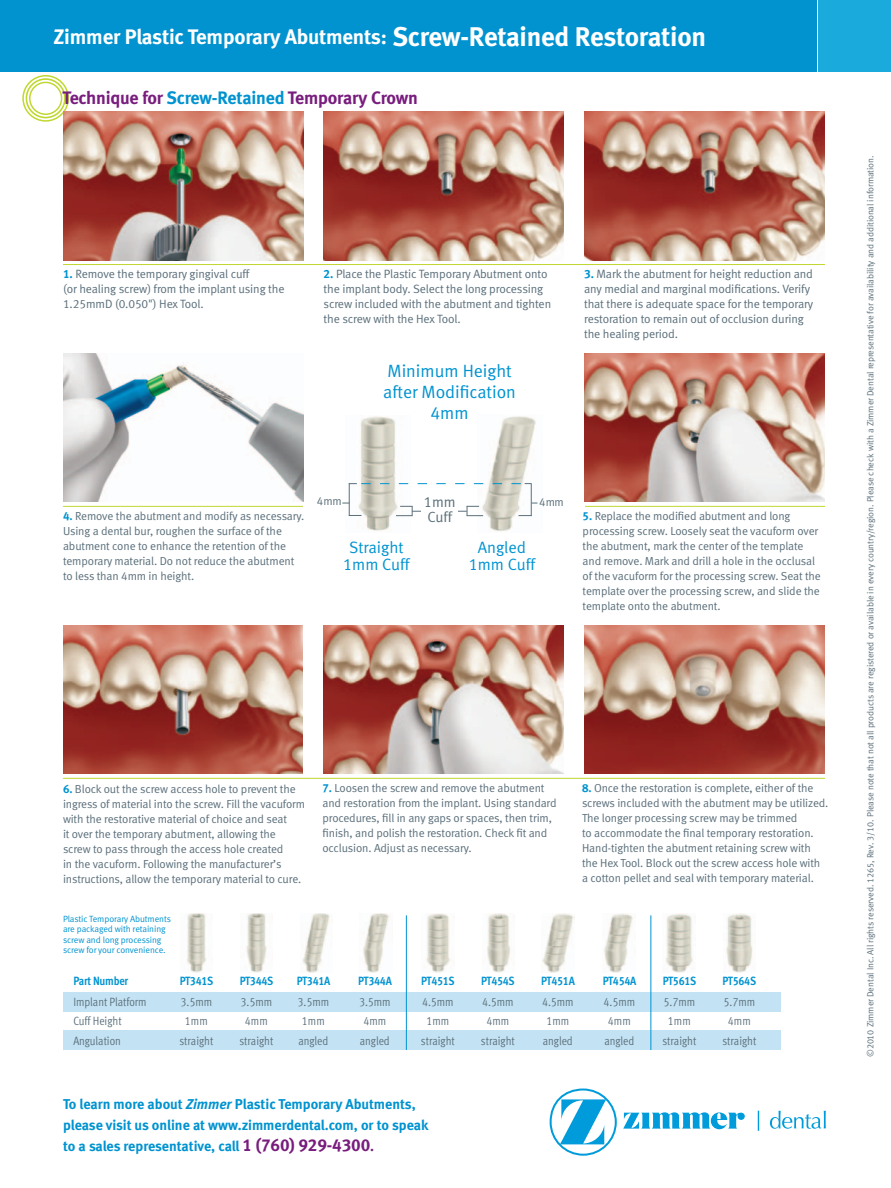
<style>
.page{position:relative;width:891px;height:1188px;background:#fff}
.page>*{position:absolute;margin:0;border:0;box-sizing:border-box;transform-origin:0 0}
.t1{font:21px "Meta Bold LF";letter-spacing:-.01em;color:#fff}
.t2{font:18px "Meta Bold LF";letter-spacing:-.01em;color:#781d7d}
.t3{font:17.7px/21px "Meta Normal LF";color:#0093d0;text-align:center}
.t4{font:16.35px/17.4px "Meta Normal LF";color:#0093d0;text-align:center}
.t5{font:14.85px/14.9px "Meta Normal LF";color:#5b6f7b}
.t6{font:14.25px/21px "Meta Bold LF";color:#0093d0}
.t7{font:12px/15px "Meta Normal LF";letter-spacing:-.01em;color:#5b6f7b}
.t8{font:12px "Meta Cond Normal LF";color:#5b6f7b}
.t9{font:12px "Meta Cond Bold LF";letter-spacing:-.02em;color:#0093d0}
.t10{font:11.7px/15px "Meta Normal LF";letter-spacing:-.01em;color:#5b6f7b}
.t11{font:11.55px "Meta Normal LF";letter-spacing:-.015em;color:#5b6f7b}
.t12{font:9px "Meta Normal LF";letter-spacing:-.01em;color:#5b6f7b}
.t13{font:9px/10.5px "Meta Normal LF";letter-spacing:-.01em;color:#0093d0}
.s1{font-size:27px}
.s2{color:#0093d0}
.s3{font-family:"Meta Bold LF";color:#0093d0}
.s4{font-style:italic}
.s5{font-size:17.25px;color:#781d7d}
.s6{color:#781d7d}
</style>
<div class="page">
<div style="left:819px;top:0;width:72px;height:72px;background:#1baadc"></div>
<div style="left:0;top:0;width:816px;height:72px;background:#0093d0"></div>
<div style="left:550px;top:1089px;width:67px;height:67px;border:2px solid #009bda;border-radius:50%"></div>
<svg style="left:560px;top:1099px;width:46px;height:45px"></svg>
<svg style="left:758px;top:1111px;width:1px;height:20px"></svg>
<svg style="left:623px;top:1112px;width:122px;height:17px"></svg>
<svg style="left:770px;top:1111px;width:56px;height:18px"></svg>
<div style="left:63px;top:992px;width:718px;height:19px;background:#c3e2f3"></div>
<div style="left:63px;top:1031px;width:718px;height:19px;background:#c3e2f3"></div>
<img style="left:726px;top:913px;width:27px;height:59px">
<img style="left:187px;top:913px;width:19px;height:59px">
<img style="left:246px;top:913px;width:27px;height:59px">
<img style="left:426px;top:913px;width:24px;height:59px">
<img style="left:487px;top:913px;width:28px;height:59px">
<img style="left:665px;top:913px;width:28px;height:59px">
<img style="left:302px;top:913px;width:31px;height:60px">
<img style="left:363px;top:913px;width:27px;height:59px">
<img style="left:542px;top:913px;width:32px;height:59px">
<img style="left:604px;top:913px;width:29px;height:59px">
<hr style="left:406px;top:915px;width:1px;height:135px;background:#0093d0">
<hr style="left:650px;top:915px;width:1px;height:135px;background:#0093d0">
<div style="left:22px;top:75px;width:47px;height:47px;border:8px solid #c1d72f;border-radius:50%"></div>
<div style="left:24px;top:76px;width:44px;height:44px;border:2px solid #fff;border-radius:50%"></div>
<div style="left:27px;top:80px;width:37px;height:37px;border:2px solid #fff;border-radius:50%"></div>
<img style="left:584px;top:112px;width:240px;height:148px">
<hr style="left:63px;top:264px;width:762px;height:1px;background:#c1d72f">
<img style="left:324px;top:112px;width:240px;height:148px">
<img style="left:63px;top:625px;width:240px;height:149px">
<hr style="left:63px;top:778px;width:762px;height:1px;background:#c1d72f">
<img style="left:324px;top:625px;width:240px;height:149px">
<img style="left:585px;top:625px;width:240px;height:149px">
<img style="left:63px;top:112px;width:240px;height:148px">
<hr style="left:63px;top:506px;width:762px;height:1px;background:#c1d72f">
<div style="left:303px;top:362px;width:281px;height:235px;background:#fff"></div>
<img style="left:346px;top:416px;width:64px;height:115px">
<svg style="left:350px;top:515px;width:12px;height:1px"></svg>
<img style="left:478px;top:416px;width:60px;height:115px">
<svg style="left:519px;top:515px;width:12px;height:1px"></svg>
<hr style="left:349px;top:483px;width:1px;height:33px;background:#5b6f7b">
<hr style="left:531px;top:484px;width:1px;height:32px;background:#5b6f7b">
<hr style="left:412px;top:511px;width:55px;height:1px;background:#5b6f7b">
<svg style="left:396px;top:506px;width:17px;height:10px"></svg>
<svg style="left:467px;top:506px;width:16px;height:10px"></svg>
<div style="left:421px;top:496px;width:37px;height:34px;background:#fff"></div>
<svg style="left:349px;top:483px;width:183px;height:1px"></svg>
<img style="left:584px;top:353px;width:240px;height:149px">
<img style="left:63px;top:353px;width:240px;height:149px">
<h1 class="t1" style="left:54px;top:24px;width:654px">Zimmer Plastic Temporary Abutments: <span class="s1">Screw-Retained Restoration</span></h1>
<h2 class="t2" style="left:62px;top:87px;width:357px">Technique for <span class="s2">Screw-Retained</span> Temporary Crown</h2>
<p class="t7" style="left:63px;top:267px;width:223px"><span class="s3">1.</span> Remove the temporary gingival cuff<br>(or healing screw) from the implant using the<br>1.25mmD (0.050") Hex Tool.</p>
<p class="t7" style="left:324px;top:267px;width:229px"><span class="s3">2.</span> Place the Plastic Temporary Abutment onto the implant body. Select the long processing screw included with the abutment and tighten the screw with the Hex Tool.</p>
<h3 class="t3" style="left:383px;top:360px;width:134px">Minimum Height after Modification<br>4mm</h3>
<p class="t7" style="left:584px;top:267px;width:231px"><span class="s3">3.</span> Mark the abutment for height reduction and any medial and marginal modifications. Verify that there is adequate space for the temporary restoration to remain out of occlusion during the healing period.</p>
<p class="t10" style="left:63px;top:508px;width:243px"><span class="s3">4.</span> Remove the abutment and modify as necessary.<br>Using a dental bur, roughen the surface of the abutment cone to enhance the retention of the temporary material. Do not reduce the abutment to less than 4mm in height.</p>
<p class="t5" style="left:424px;top:495px;width:33px">1mm<br>Cuff</p>
<p class="t11" style="left:317px;top:495px;width:26px">4mm</p>
<p class="t11" style="left:539px;top:495px;width:26px">4mm</p>
<h3 class="t4" style="left:343px;top:538px;width:68px">Straight<br>1mm Cuff</h3>
<h3 class="t4" style="left:469px;top:538px;width:68px">Angled<br>1mm Cuff</h3>
<p class="t10" style="left:583px;top:508px;width:240px"><span class="s3">5.</span> Replace the modified abutment and long processing screw. Loosely seat the vacuform over the abutment, mark the center of the template and remove. Mark and drill a hole in the occlusal of the vacuform for the processing screw. Seat the template over the processing screw, and slide the template onto the abutment.</p>
<p class="t10" style="left:63px;top:781px;width:244px"><span class="s3">6.</span> Block out the screw access hole to prevent the ingress of material into the screw. Fill the vacuform with the restorative material of choice and seat<br>it over the temporary abutment, allowing the screw to pass through the access hole created<br>in the vacuform. Following the manufacturer’s instructions, allow the temporary material to cure.</p>
<p class="t10" style="left:322px;top:780px;width:236px"><span class="s3">7.</span> Loosen the screw and remove the abutment and restoration from the implant. Using standard procedures, fill in any gaps or spaces, then trim, finish, and polish the restoration. Check fit and occlusion. Adjust as necessary.</p>
<p class="t10" style="left:582px;top:780px;width:248px"><span class="s3">8.</span> Once the restoration is complete, either of the screws included with the abutment may be utilized.<br>The longer processing screw may be trimmed<br>to accommodate the final temporary restoration.<br>Hand-tighten the abutment retaining screw with the Hex Tool. Block out the screw access hole with a cotton pellet and seal with temporary material.</p>
<p class="t13" style="left:63px;top:913px;width:109px">Plastic Temporary Abutments are packaged with retaining screw and long processing screw for your convenience.</p>
<p class="t9" style="left:73px;top:974px;width:56px">Part Number</p>
<p class="t9" style="left:180px;top:974px;width:35px">PT341S</p>
<p class="t9" style="left:240px;top:974px;width:35px">PT344S</p>
<p class="t9" style="left:297px;top:974px;width:35px">PT341A</p>
<p class="t9" style="left:358px;top:974px;width:35px">PT344A</p>
<p class="t9" style="left:421px;top:974px;width:35px">PT451S</p>
<p class="t9" style="left:481px;top:974px;width:35px">PT454S</p>
<p class="t9" style="left:541px;top:974px;width:35px">PT451A</p>
<p class="t9" style="left:603px;top:974px;width:35px">PT454A</p>
<p class="t9" style="left:663px;top:974px;width:35px">PT561S</p>
<p class="t9" style="left:723px;top:974px;width:35px">PT564S</p>
<p class="t8" style="left:73px;top:995px;width:75px">Implant Platform</p>
<p class="t8" style="left:181px;top:995px;width:33px">3.5mm</p>
<p class="t8" style="left:241px;top:995px;width:33px">3.5mm</p>
<p class="t8" style="left:298px;top:995px;width:33px">3.5mm</p>
<p class="t8" style="left:359px;top:995px;width:33px">3.5mm</p>
<p class="t8" style="left:422px;top:995px;width:33px">4.5mm</p>
<p class="t8" style="left:482px;top:995px;width:33px">4.5mm</p>
<p class="t8" style="left:542px;top:995px;width:33px">4.5mm</p>
<p class="t8" style="left:604px;top:995px;width:33px">4.5mm</p>
<p class="t8" style="left:664px;top:995px;width:33px">5.7mm</p>
<p class="t8" style="left:724px;top:995px;width:33px">5.7mm</p>
<p class="t8" style="left:73px;top:1014px;width:50px">Cuff Height</p>
<p class="t8" style="left:185px;top:1014px;width:24px">1mm</p>
<p class="t8" style="left:245px;top:1014px;width:24px">4mm</p>
<p class="t8" style="left:302px;top:1014px;width:24px">1mm</p>
<p class="t8" style="left:363px;top:1014px;width:24px">4mm</p>
<p class="t8" style="left:426px;top:1014px;width:24px">1mm</p>
<p class="t8" style="left:486px;top:1014px;width:24px">4mm</p>
<p class="t8" style="left:546px;top:1014px;width:24px">1mm</p>
<p class="t8" style="left:608px;top:1014px;width:24px">4mm</p>
<p class="t8" style="left:668px;top:1014px;width:24px">1mm</p>
<p class="t8" style="left:728px;top:1014px;width:24px">4mm</p>
<p class="t8" style="left:73px;top:1034px;width:49px">Angulation</p>
<p class="t8" style="left:179px;top:1034px;width:35px">straight</p>
<p class="t8" style="left:239px;top:1034px;width:35px">straight</p>
<p class="t8" style="left:298px;top:1034px;width:31px">angled</p>
<p class="t8" style="left:360px;top:1034px;width:31px">angled</p>
<p class="t8" style="left:421px;top:1034px;width:35px">straight</p>
<p class="t8" style="left:481px;top:1034px;width:35px">straight</p>
<p class="t8" style="left:543px;top:1034px;width:31px">angled</p>
<p class="t8" style="left:604px;top:1034px;width:31px">angled</p>
<p class="t8" style="left:662px;top:1034px;width:35px">straight</p>
<p class="t8" style="left:722px;top:1034px;width:35px">straight</p>
<p class="t6" style="left:63px;top:1094px;width:367px">To learn more about <span class="s4">Zimmer</span> Plastic Temporary Abutments, please visit us online at www.zimmerdental.com, or to speak to a sales representative, call <span class="s5">1 (760) 929-4300</span><span class="s6">.</span></p>
<p class="t12" style="left:865px;top:1057px;width:903px;rotate:-90deg">©2010 Zimmer Dental Inc. All rights reserved. 1265, Rev. 3/10. Please note that not all products are registered or available in every country/region. Please check with a Zimmer Dental representative for availability and additional information.</p>
</div>
